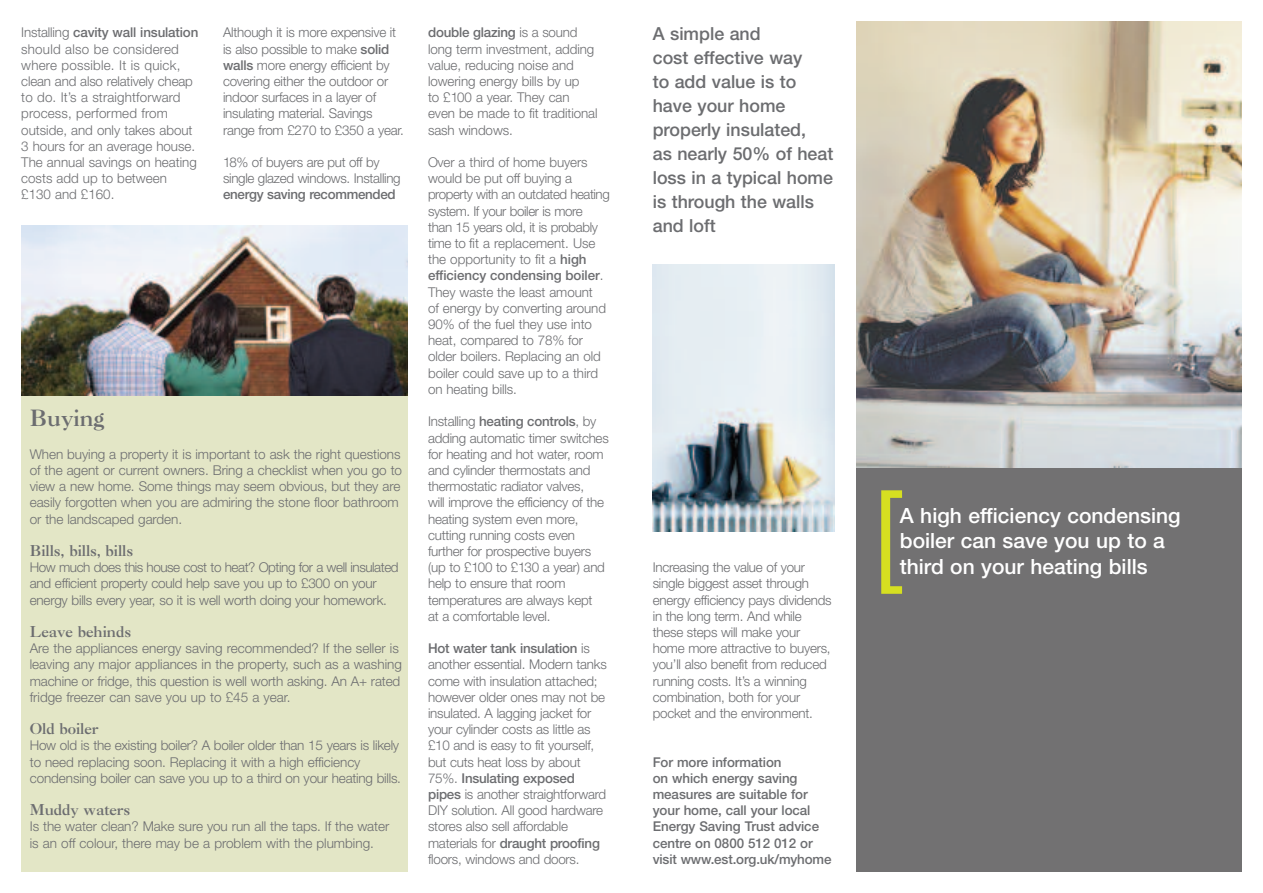
<style>
.page{position:relative;width:1263px;height:893px;background:#fff}
.page>*{position:absolute;margin:0;border:0;box-sizing:border-box;transform-origin:0 0}
.t1{font:111.45px "Helvetica Neue";color:#d6df21}
.t2{font:22.5px "Caslon Three";color:#6c6d70}
.t3{font:500 21px/25.2px "Helvetica Neue";color:#fff}
.t4{font:500 18px/24px "Helvetica Neue";color:#6c6d70}
.t5{font:15px "Caslon Three";color:#6c6d70}
.t6{font:300 13.5px/16.2px "Helvetica Neue";letter-spacing:-.015em;color:#6c6d70}
.t7{font:500 13.5px/16.2px "Helvetica Neue";letter-spacing:-.005em;color:#6c6d70}
.s1{font-weight:500}
</style>
<div class="page">
<div style="left:856px;top:429px;width:386px;height:443px;background:#727172"></div>
<div style="left:21px;top:387px;width:387px;height:485px;background:#e3e6c6"></div>
<img style="left:21px;top:225px;width:387px;height:170px">
<img style="left:856px;top:21px;width:386px;height:447px">
<img style="left:653px;top:265px;width:182px;height:266px">
<p class="t6" style="left:21px;top:26px;width:179px">Installing <span class="s1">cavity wall insulation </span>should also be considered where possible. It is quick, clean and also relatively cheap to do. It’s a straightforward process, performed from outside, and only takes about<br>3 hours for an average house.<br>The annual savings on heating costs add up to between £130 and £160.</p>
<p class="t6" style="left:223px;top:26px;width:182px">Although it is more expensive it is also possible to make <span class="s1">solid walls</span> more energy efficient by covering either the outdoor or indoor surfaces in a layer of insulating material. Savings range from £270 to £350 a year.</p>
<p class="t6" style="left:223px;top:155px;width:179px">18% of buyers are put off by single glazed windows. Installing</p>
<p class="t7" style="left:223px;top:188px;width:174px">energy saving recommended</p>
<h2 class="t2" style="left:30px;top:410px;width:77px">Buying</h2>
<p class="t6" style="left:30px;top:447px;width:374px">When buying a property it is important to ask the right questions of the agent or current owners. Bring a checklist when you go to view a new home. Some things may seem obvious, but they are easily forgotten when you are admiring the stone floor bathroom or the landscaped garden.</p>
<p class="t5" style="left:30px;top:545px;width:105px">Bills, bills, bills</p>
<p class="t6" style="left:30px;top:560px;width:370px">How much does this house cost to heat? Opting for a well insulated and efficient property could help save you up to £300 on your energy bills every year, so it is well worth doing your homework.</p>
<p class="t5" style="left:30px;top:626px;width:103px">Leave behinds</p>
<p class="t6" style="left:30px;top:641px;width:374px">Are the appliances energy saving recommended? If the seller is leaving any major appliances in the property, such as a washing machine or fridge, this question is well worth asking. An A+ rated fridge freezer can save you up to £45 a year.</p>
<p class="t5" style="left:30px;top:723px;width:70px">Old boiler</p>
<p class="t6" style="left:30px;top:739px;width:373px">How old is the existing boiler? A boiler older than 15 years is likely to need replacing soon. Replacing it with a high efficiency condensing boiler can save you up to a third on your heating bills.</p>
<p class="t5" style="left:30px;top:804px;width:102px">Muddy waters</p>
<p class="t6" style="left:30px;top:820px;width:361px">Is the water clean? Make sure you run all the taps. If the water is an off colour, there may be a problem with the plumbing.</p>
<p class="t6" style="left:428px;top:26px;width:171px"><span class="s1">double glazing</span> is a sound long term investment, adding value, reducing noise and lowering energy bills by up<br>to £100 a year. They can even be made to fit traditional sash windows.</p>
<p class="t6" style="left:428px;top:155px;width:183px">Over a third of home buyers would be put off buying a property with an outdated heating system. If your boiler is more than 15 years old, it is probably time to fit a replacement. Use the opportunity to fit a <span class="s1">high efficiency condensing boiler</span>.<br>They waste the least amount<br>of energy by converting around<br>90% of the fuel they use into heat, compared to 78% for older boilers. Replacing an old boiler could save up to a third on heating bills.</p>
<p class="t6" style="left:428px;top:415px;width:182px">Installing <span class="s1">heating controls</span>, by adding automatic timer switches for heating and hot water, room and cylinder thermostats and thermostatic radiator valves,<br>will improve the efficiency of the heating system even more, cutting running costs even further for prospective buyers (up to £100 to £130 a year) and help to ensure that room temperatures are always kept<br>at a comfortable level.</p>
<p class="t6" style="left:428px;top:641px;width:180px"><span class="s1">Hot water tank insulation</span> is another essential. Modern tanks come with insulation attached; however older ones may not be insulated. A lagging jacket for your cylinder costs as little as £10 and is easy to fit yourself, but cuts heat loss by about<br>75%. <span class="s1">Insulating exposed pipes</span> is another straightforward<br>DIY solution. All good hardware stores also sell affordable materials for <span class="s1">draught proofing </span>floors, windows and doors.</p>
<h3 class="t4" style="left:653px;top:23px;width:182px">A simple and<br>cost effective way<br>to add value is to have your home properly insulated,<br>as nearly 50% of heat loss in a typical home is through the walls and loft</h3>
<p class="t6" style="left:653px;top:560px;width:180px">Increasing the value of your single biggest asset through energy efficiency pays dividends in the long term. And while these steps will make your home more attractive to buyers, you’ll also benefit from reduced running costs. It’s a winning combination, both for your pocket and the environment.</p>
<p class="t7" style="left:653px;top:755px;width:180px">For more information<br>on which energy saving measures are suitable for your home, call your local<br>Energy Saving Trust advice centre on 0800 512 012 or visit www.est.org.uk/myhome</p>
<h1 class="t1" style="left:873px;top:492px;width:30px">[</h1>
<h3 class="t3" style="left:900px;top:505px;width:282px">A high efficiency condensing boiler can save you up to a third on your heating bills</h3>
</div>
